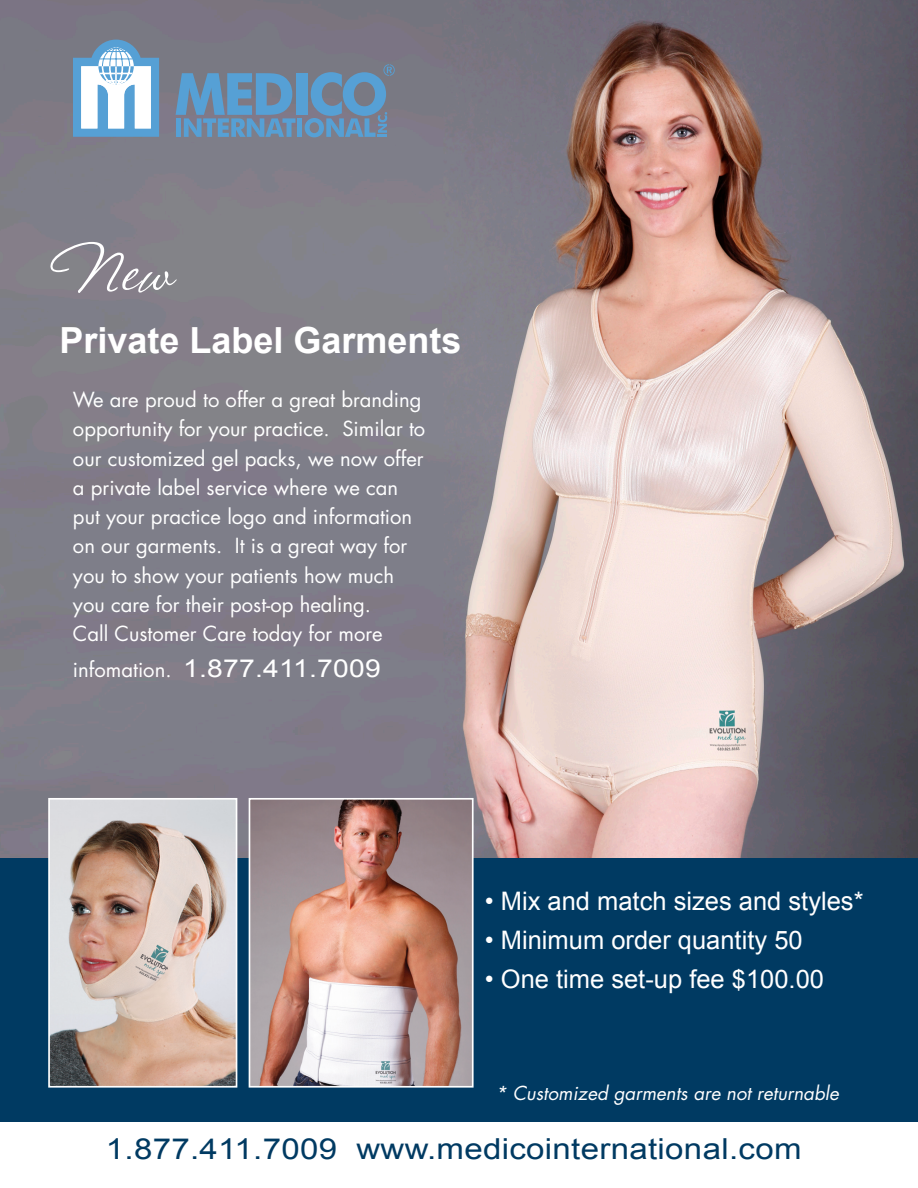
<style>
.page{position:relative;width:918px;height:1188px;background:#fff}
.page>*{position:absolute;margin:0;border:0;box-sizing:border-box;transform-origin:0 0}
.t1{font:700 36px "Arial";color:#fff}
.t2{font:28.95px "Arial";letter-spacing:.01em;color:#003a62;scale:1.14 1}
.t3{font:25.5px "Arial";color:#fff}
.t4{font:24.75px "Arial";letter-spacing:.01em;color:#fff;scale:1.14 1}
.t5{font:20.25px/29.2px "Futura";color:#fff}
.t6{font:italic 18.75px "Futura";color:#fff}
.s1{font-family:"Futura";font-size:20.25px}
</style>
<div class="page">
<img style="left:0;top:0;width:918px;height:858px">
<div style="left:0;top:858px;width:918px;height:264px;background:#003a62"></div>
<svg style="left:50px;top:242px;width:127px;height:51px;background:#939097"></svg>
<img style="left:51px;top:801px;width:183px;height:284px">
<div style="left:48px;top:798px;width:189px;height:290px;border:2px solid #fff"></div>
<img style="left:252px;top:801px;width:219px;height:284px">
<div style="left:249px;top:798px;width:225px;height:290px;border:2px solid #fff"></div>
<div style="left:296px;top:73px;width:11px;height:42px;background:#56a0d5"></div>
<svg style="left:176px;top:73px;width:119px;height:64px;background:#6590b5"></svg>
<div style="left:297px;top:118px;width:5px;height:19px;background:#56a0d5"></div>
<svg style="left:305px;top:64px;width:90px;height:73px;background:#6b8aa7"></svg>
<svg style="left:73px;top:40px;width:86px;height:97px"></svg>
<p class="t1" style="left:59px;top:317px;width:404px">Private Label Garments</p>
<p class="t5" style="left:73px;top:385px;width:354px">We are proud to offer a great branding opportunity for your practice. Similar to our customized gel packs, we now offer a private label service where we can put your practice logo and information on our garments. It is a great way for you to show your patients how much you care for their post-op healing.<br>Call Customer Care today for more</p>
<p class="t4" style="left:73px;top:652px;width:272px"><span class="s1">infomation.</span> 1.877.411.7009</p>
<p class="t3" style="left:485px;top:884px;width:380px">• Mix and match sizes and styles*</p>
<p class="t3" style="left:485px;top:923px;width:319px">• Minimum order quantity 50</p>
<p class="t3" style="left:485px;top:962px;width:341px">• One time set-up fee $100.00</p>
<p class="t6" style="left:496px;top:1080px;width:345px">* Customized garments are not returnable</p>
<p class="t2" style="left:106px;top:1130px;width:612px">1.877.411.7009 www.medicointernational.com</p>
</div>
